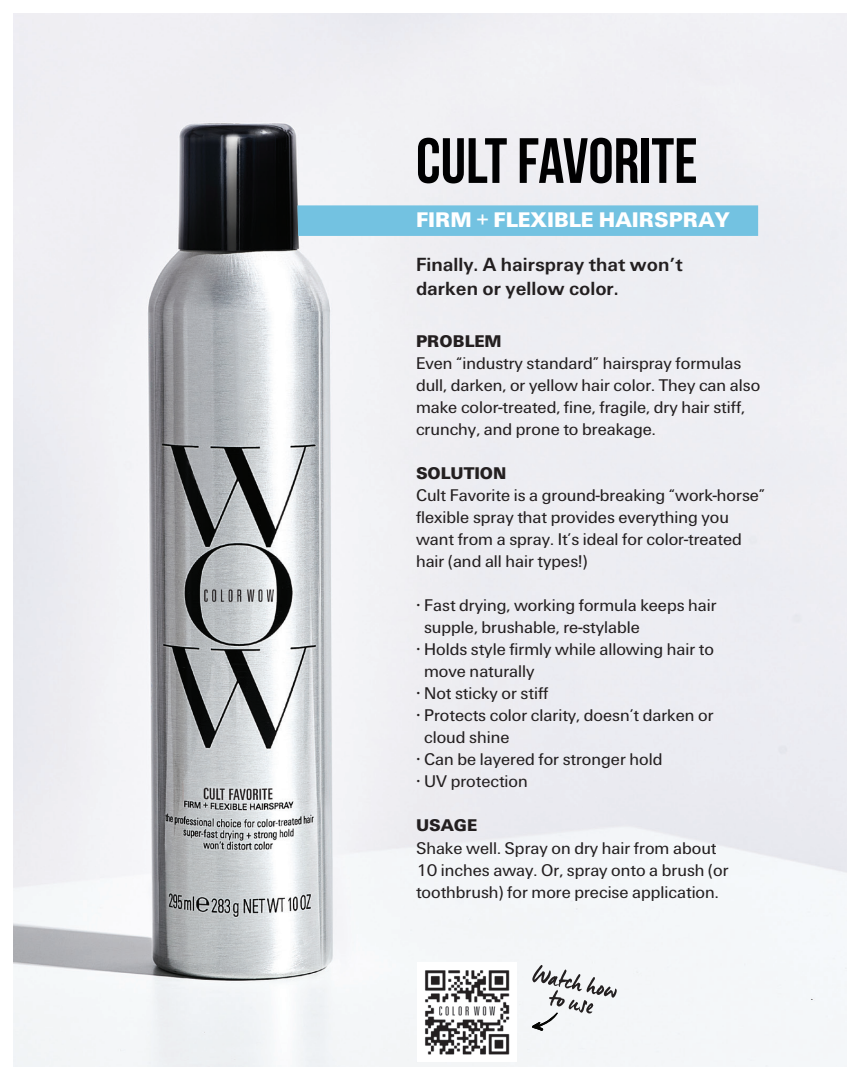
<style>
.page{position:relative;width:864px;height:1080px;background:#fff}
.page>*{position:absolute;margin:0;border:0;box-sizing:border-box;transform-origin:0 0}
.t1{font:700 63.9px "Bebas Neue";color:#000001}
.t2{font:22.05px "Univers U75";color:#fff}
.t3{font:19.8px/24.3px "Univers U65";color:#231f20}
.t4{font:17.55px/22px "Univers U55";color:#231f20}
.s1{font-family:"Univers U75"}
</style>
<div class="page">
<img style="left:15px;top:14px;width:831px;height:1052px">
<div style="left:297px;top:205px;width:461px;height:31px;background:#73c2e1"></div>
<img style="left:14px;top:14px;width:1px;height:1052px">
<div style="left:417px;top:962px;width:100px;height:100px;background:#fff"></div>
<img style="left:425px;top:970px;width:84px;height:84px">
<svg style="left:532px;top:965px;width:85px;height:66px"></svg>
<p class="t1" style="left:416px;top:126px;width:283px">CULT FAVORITE</p>
<p class="t2" style="left:416px;top:207px;width:315px">FIRM + FLEXIBLE HAIRSPRAY</p>
<p class="t3" style="left:416px;top:252px;width:268px">Finally. A hairspray that won’t darken or yellow color.</p>
<p class="t4" style="left:416px;top:330px;width:346px"><span class="s1">PROBLEM<br></span>Even “industry standard” hairspray formulas dull, darken, or yellow hair color. They can also make color-treated, fine, fragile, dry hair stiff, crunchy, and prone to breakage.</p>
<p class="t4" style="left:416px;top:462px;width:351px"><span class="s1">SOLUTION<br></span>Cult Favorite is a ground-breaking “work-horse” flexible spray that provides everything you want from a spray. It’s ideal for color-treated hair (and all hair types!)</p>
<p class="t4" style="left:424px;top:594px;width:294px;text-indent:-8px">• Fast drying, working formula keeps hair supple, brushable, re-stylable</p>
<p class="t4" style="left:424px;top:638px;width:291px;text-indent:-8px">• Holds style firmly while allowing hair to move naturally</p>
<p class="t4" style="left:416px;top:683px;width:134px">• Not sticky or stiff</p>
<p class="t4" style="left:424px;top:705px;width:291px;text-indent:-8px">• Protects color clarity, doesn’t darken or cloud shine</p>
<p class="t4" style="left:416px;top:749px;width:248px">• Can be layered for stronger hold</p>
<p class="t4" style="left:416px;top:771px;width:113px">• UV protection</p>
<p class="t4" style="left:416px;top:815px;width:314px"><span class="s1">USAGE<br></span>Shake well. Spray on dry hair from about<br>10 inches away. Or, spray onto a brush (or toothbrush) for more precise application.</p>
</div>
